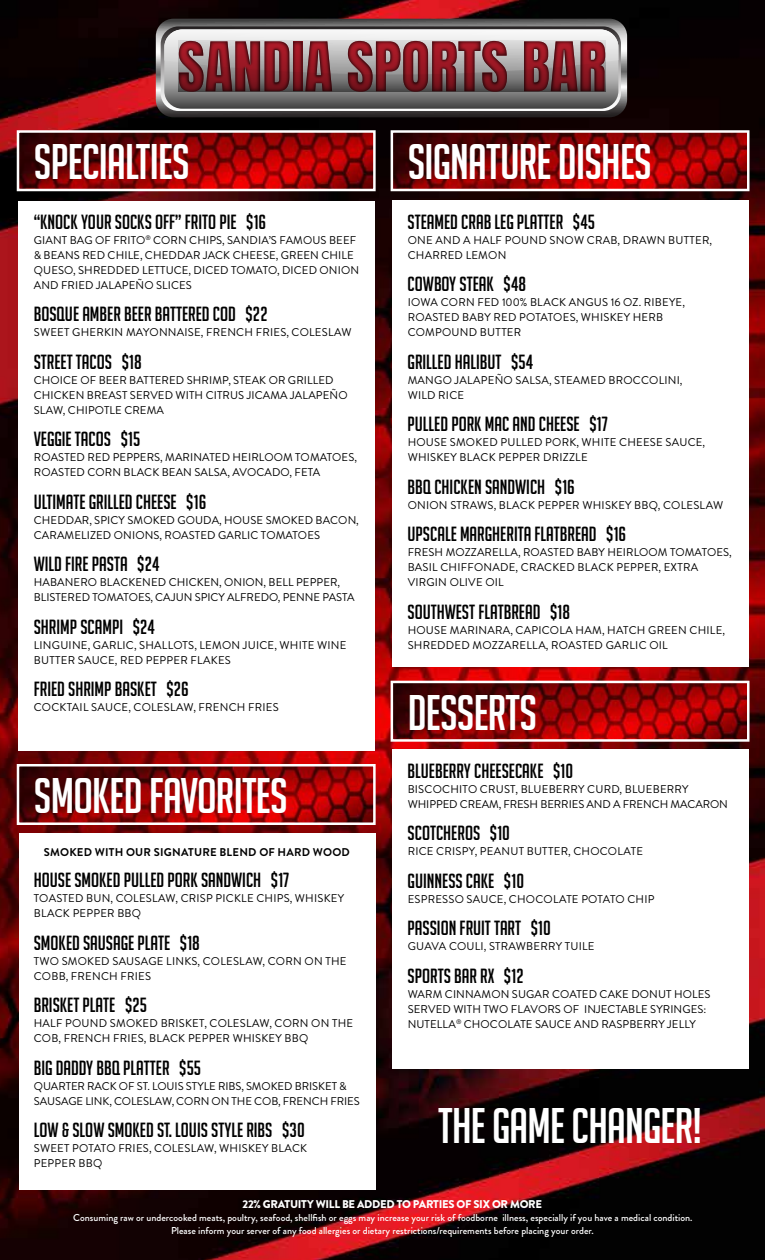
<style>
.page{position:relative;width:765px;height:1260px;background:#fff}
.page>*{position:absolute;margin:0;border:0;box-sizing:border-box;transform-origin:0 0}
.t1{font:58px "Anton";color:#be1e2d}
.t2{font:48.75px "Big Noodle Titling";letter-spacing:-.015em;color:#fff}
.t3{font:20px "Big Noodle Titling";color:#000}
.t4{font:11.25px/15px "Brandon Grotesque";letter-spacing:.015em;color:#000}
.t5{font:11.25px/15px "Brandon Grotesque";letter-spacing:-.005em;color:#000}
.t6{font:900 11.25px "Brandon Grotesque";letter-spacing:-.025em;color:#fff}
.t7{font:700 11.25px "Brandon Grotesque";letter-spacing:.02em;color:#000}
.t8{font:500 10px/13.9px "Brandon Grotesque";color:#fff;text-align:center}
</style>
<div class="page">
<img style="left:0;top:0;width:765px;height:1260px">
<div style="left:19px;top:834px;width:357px;height:356px;background:#fff"></div>
<div style="left:392px;top:201px;width:356px;height:466px;background:#fff"></div>
<div style="left:392px;top:749px;width:356px;height:320px;background:#fff"></div>
<div style="left:18px;top:201px;width:356px;height:549px;background:#fff"></div>
<img style="left:20px;top:133px;width:353px;height:55px">
<div style="left:17px;top:130px;width:359px;height:61px;border:2px solid #fff"></div>
<img style="left:394px;top:133px;width:352px;height:55px">
<div style="left:391px;top:130px;width:358px;height:61px;border:2px solid #fff"></div>
<img style="left:394px;top:684px;width:352px;height:55px">
<div style="left:391px;top:681px;width:358px;height:61px;border:2px solid #fff"></div>
<img style="left:20px;top:767px;width:353px;height:55px">
<div style="left:17px;top:764px;width:359px;height:61px;border:2px solid #fff"></div>
<svg style="left:156px;top:19px;width:471px;height:98px;background:#555353"></svg>
<svg style="left:161px;top:26px;width:460px;height:85px"></svg>
<svg style="left:164px;top:29px;width:454px;height:80px;background:#929292"></svg>
<h1 class="t1" style="left:178px;top:37px;width:430px">SANDIA SPORTS BAR</h1>
<h2 class="t2" style="left:34px;top:136px;width:158px">SPECIALTIES</h2>
<h2 class="t2" style="left:408px;top:136px;width:246px">SIGNATURE DISHES</h2>
<h3 class="t3" style="left:34px;top:211px;width:234px">“KNOCK YOUR SOCKS OFF” FRITO PIE $16</h3>
<p class="t4" style="left:34px;top:233px;width:327px">GIANT BAG OF FRITO<sup>®</sup> CORN CHIPS, SANDIA’S FAMOUS BEEF &amp; BEANS RED CHILE, CHEDDAR JACK CHEESE, GREEN CHILE QUESO, SHREDDED LETTUCE, DICED TOMATO, DICED ONION AND FRIED JALAPEÑO SLICES</p>
<h3 class="t3" style="left:34px;top:304px;width:236px">BOSQUE AMBER BEER BATTERED COD $22</h3>
<p class="t4" style="left:34px;top:325px;width:319px">SWEET GHERKIN MAYONNAISE, FRENCH FRIES, COLESLAW</p>
<h3 class="t3" style="left:34px;top:351px;width:109px">STREET TACOS $18</h3>
<p class="t4" style="left:34px;top:373px;width:315px">CHOICE OF BEER BATTERED SHRIMP, STEAK OR GRILLED<br>CHICKEN BREAST SERVED WITH CITRUS JICAMA JALAPEÑO<br>SLAW, CHIPOTLE CREMA</p>
<h3 class="t3" style="left:34px;top:429px;width:108px">VEGGIE TACOS $15</h3>
<p class="t4" style="left:34px;top:450px;width:325px">ROASTED RED PEPPERS, MARINATED HEIRLOOM TOMATOES,<br>ROASTED CORN BLACK BEAN SALSA, AVOCADO, FETA</p>
<h3 class="t3" style="left:34px;top:491px;width:174px">ULTIMATE GRILLED CHEESE $16</h3>
<p class="t4" style="left:34px;top:513px;width:327px">CHEDDAR, SPICY SMOKED GOUDA, HOUSE SMOKED BACON,<br>CARAMELIZED ONIONS, ROASTED GARLIC TOMATOES</p>
<h3 class="t3" style="left:34px;top:554px;width:127px">WILD FIRE PASTA $24</h3>
<p class="t4" style="left:34px;top:575px;width:322px">HABANERO BLACKENED CHICKEN, ONION, BELL PEPPER,<br>BLISTERED TOMATOES, CAJUN SPICY ALFREDO, PENNE PASTA</p>
<h3 class="t3" style="left:34px;top:616px;width:123px">SHRIMP SCAMPI $24</h3>
<p class="t4" style="left:34px;top:638px;width:314px">LINGUINE, GARLIC, SHALLOTS, LEMON JUICE, WHITE WINE<br>BUTTER SAUCE, RED PEPPER FLAKES</p>
<h3 class="t3" style="left:34px;top:679px;width:157px">FRIED SHRIMP BASKET $26</h3>
<p class="t4" style="left:34px;top:700px;width:246px">COCKTAIL SAUCE, COLESLAW, FRENCH FRIES</p>
<h2 class="t2" style="left:34px;top:769px;width:255px">SMOKED FAVORITES</h2>
<p class="t7" style="left:44px;top:844px;width:308px">SMOKED WITH OUR SIGNATURE BLEND OF HARD WOOD</p>
<h3 class="t3" style="left:34px;top:869px;width:257px">HOUSE SMOKED PULLED PORK SANDWICH $17</h3>
<p class="t4" style="left:34px;top:891px;width:312px">TOASTED BUN, COLESLAW, CRISP PICKLE CHIPS, WHISKEY<br>BLACK PEPPER BBQ</p>
<h3 class="t3" style="left:34px;top:932px;width:168px">SMOKED SAUSAGE PLATE $18</h3>
<p class="t4" style="left:34px;top:953px;width:314px">TWO SMOKED SAUSAGE LINKS, COLESLAW, CORN ON THE<br>COBB, FRENCH FRIES</p>
<h3 class="t3" style="left:34px;top:994px;width:115px">BRISKET PLATE $25</h3>
<p class="t4" style="left:34px;top:1016px;width:321px">HALF POUND SMOKED BRISKET, COLESLAW, CORN ON THE<br>COB, FRENCH FRIES, BLACK PEPPER WHISKEY BBQ</p>
<h3 class="t3" style="left:34px;top:1057px;width:169px">BIG DADDY BBQ PLATTER $55</h3>
<p class="t5" style="left:34px;top:1078px;width:328px">QUARTER RACK OF ST. LOUIS STYLE RIBS, SMOKED BRISKET &amp;<br>SAUSAGE LINK, COLESLAW, CORN ON THE COB, FRENCH FRIES</p>
<h3 class="t3" style="left:34px;top:1119px;width:273px">LOW &amp; SLOW SMOKED ST. LOUIS STYLE RIBS $30</h3>
<p class="t4" style="left:34px;top:1141px;width:275px">SWEET POTATO FRIES, COLESLAW, WHISKEY BLACK<br>PEPPER BBQ</p>
<h3 class="t3" style="left:408px;top:211px;width:189px">STEAMED CRAB LEG PLATTER $45</h3>
<p class="t4" style="left:408px;top:233px;width:306px">ONE AND A HALF POUND SNOW CRAB, DRAWN BUTTER,<br>CHARRED LEMON</p>
<h3 class="t3" style="left:408px;top:274px;width:120px">COWBOY STEAK $48</h3>
<p class="t4" style="left:408px;top:295px;width:279px">IOWA CORN FED 100% BLACK ANGUS 16 OZ. RIBEYE,<br>ROASTED BABY RED POTATOES, WHISKEY HERB<br>COMPOUND BUTTER</p>
<h3 class="t3" style="left:408px;top:351px;width:127px">GRILLED HALIBUT $54</h3>
<p class="t4" style="left:408px;top:373px;width:276px">MANGO JALAPEÑO SALSA, STEAMED BROCCOLINI,<br>WILD RICE</p>
<h3 class="t3" style="left:408px;top:414px;width:202px">PULLED PORK MAC AND CHEESE $17</h3>
<p class="t4" style="left:408px;top:435px;width:299px">HOUSE SMOKED PULLED PORK, WHITE CHEESE SAUCE,<br>WHISKEY BLACK PEPPER DRIZZLE</p>
<h3 class="t3" style="left:408px;top:476px;width:169px">BBQ CHICKEN SANDWICH $16</h3>
<p class="t4" style="left:408px;top:498px;width:317px">ONION STRAWS, BLACK PEPPER WHISKEY BBQ, COLESLAW</p>
<h3 class="t3" style="left:408px;top:524px;width:220px">UPSCALE MARGHERITA FLATBREAD $16</h3>
<p class="t4" style="left:408px;top:545px;width:326px">FRESH MOZZARELLA, ROASTED BABY HEIRLOOM TOMATOES,<br>BASIL CHIFFONADE, CRACKED BLACK PEPPER, EXTRA<br>VIRGIN OLIVE OIL</p>
<h3 class="t3" style="left:408px;top:601px;width:164px">SOUTHWEST FLATBREAD $18</h3>
<p class="t4" style="left:408px;top:623px;width:319px">HOUSE MARINARA, CAPICOLA HAM, HATCH GREEN CHILE,<br>SHREDDED MOZZARELLA, ROASTED GARLIC OIL</p>
<h2 class="t2" style="left:408px;top:686px;width:131px">DESSERTS</h2>
<h3 class="t3" style="left:408px;top:760px;width:167px">BLUEBERRY CHEESECAKE $10</h3>
<p class="t5" style="left:408px;top:782px;width:322px">BISCOCHITO CRUST, BLUEBERRY CURD, BLUEBERRY<br>WHIPPED CREAM, FRESH BERRIES AND A FRENCH MACARON</p>
<h3 class="t3" style="left:408px;top:822px;width:104px">SCOTCHEROS $10</h3>
<p class="t4" style="left:408px;top:844px;width:237px">RICE CRISPY, PEANUT BUTTER, CHOCOLATE</p>
<h3 class="t3" style="left:408px;top:870px;width:118px">GUINNESS CAKE $10</h3>
<p class="t4" style="left:408px;top:892px;width:248px">ESPRESSO SAUCE, CHOCOLATE POTATO CHIP</p>
<h3 class="t3" style="left:408px;top:917px;width:145px">PASSION FRUIT TART $10</h3>
<p class="t4" style="left:408px;top:939px;width:188px">GUAVA COULI, STRAWBERRY TUILE</p>
<h3 class="t3" style="left:408px;top:965px;width:118px">SPORTS BAR RX $12</h3>
<p class="t4" style="left:408px;top:987px;width:304px">WARM CINNAMON SUGAR COATED CAKE DONUT HOLES<br>SERVED WITH TWO FLAVORS OF INJECTABLE SYRINGES:<br>NUTELLA<sup>®</sup> CHOCOLATE SAUCE AND RASPBERRY JELLY</p>
<h2 class="t2" style="left:438px;top:1100px;width:265px">THE GAME CHANGER!</h2>
<p class="t6" style="left:243px;top:1196px;width:301px">22% GRATUITY WILL BE ADDED TO PARTIES OF SIX OR MORE</p>
<p class="t8" style="left:73px;top:1210px;width:621px">Consuming raw or undercooked meats, poultry, seafood, shellfish or eggs may increase your risk of foodborne illness, especially if you have a medical condition.<br>Please inform your server of any food allergies or dietary restrictions/requirements before placing your order.</p>
</div>
